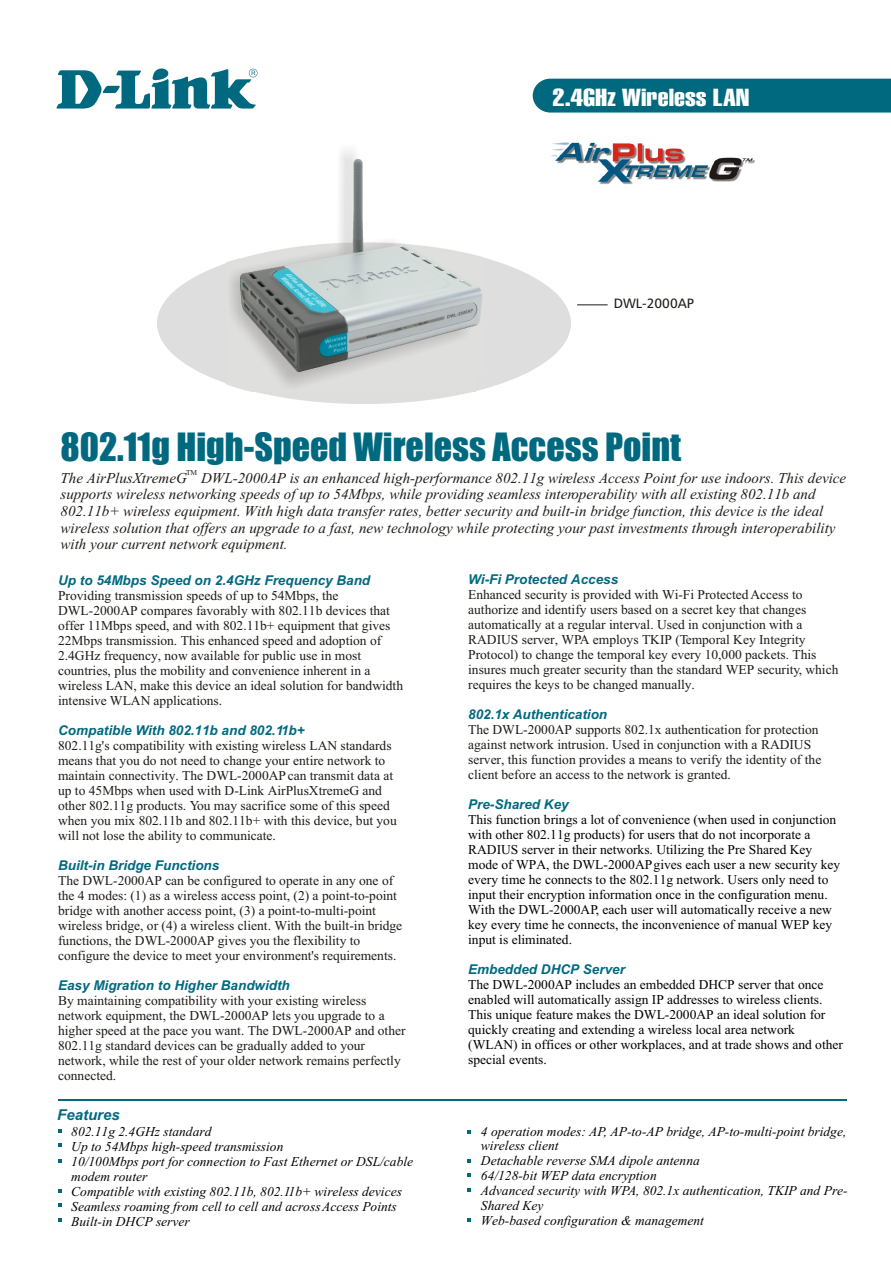
<style>
.page{position:relative;width:891px;height:1263px;background:#fff}
.page>*{position:absolute;margin:0;border:0;box-sizing:border-box;transform-origin:0 0}
.t1{font:36px "Impact";color:#006980}
.t2{font:24px "Swiss 911 X Cm BT";color:#fff;scale:1.34 1}
.t3{font:italic 15px/16.6px "Times New Roman";color:#1f1a17}
.t4{font:italic 700 15px "Arial";color:#006980}
.t5{font:13.5px/15px "Times New Roman";color:#1f1a17}
.t6{font:13.5px/15px "Times New Roman";color:#000}
.t7{font:italic 13.5px/15px "Times New Roman";color:#000}
.t8{font:italic 700 13.5px "Arial";color:#006980}
.t9{font:13.5px "Humnst 777 BT";color:#1f1a17}
.t10{font:7.5px "Times New Roman";color:#1f1a17}
</style>
<div class="page">
<svg style="left:532px;top:78px;width:359px;height:35px;background:#0b6f85"></svg>
<hr style="left:58px;top:1099px;width:789px;height:1px;background:#006980">
<svg style="left:58px;top:1129px;width:3px;height:4px"></svg>
<svg style="left:467px;top:1130px;width:4px;height:4px"></svg>
<svg style="left:58px;top:1203px;width:3px;height:4px"></svg>
<svg style="left:58px;top:1219px;width:4px;height:3px"></svg>
<svg style="left:58px;top:1159px;width:3px;height:4px"></svg>
<svg style="left:467px;top:1218px;width:3px;height:4px"></svg>
<svg style="left:467px;top:1188px;width:4px;height:4px"></svg>
<svg style="left:467px;top:1159px;width:4px;height:4px"></svg>
<svg style="left:467px;top:1173px;width:4px;height:4px"></svg>
<svg style="left:56px;top:68px;width:202px;height:41px"></svg>
<img style="left:551px;top:142px;width:204px;height:43px">
<div style="left:157px;top:243px;width:414px;height:161px;background:#dedede;border-radius:50%"></div>
<hr style="left:577px;top:304px;width:31px;height:1px;background:#1f1a17">
<img style="left:227px;top:149px;width:129px;height:242px">
<img style="left:240px;top:159px;width:242px;height:212px">
<h2 class="t2" style="left:553px;top:88px;width:148px">2.4GHz Wireless LAN</h2>
<p class="t9" style="left:614px;top:298px;width:81px">DWL-2000AP</p>
<h1 class="t1" style="left:61px;top:433px;width:622px">802.11g High-Speed Wireless Access Point</h1>
<p class="t10" style="left:186px;top:470px;width:13px">TM</p>
<p class="t3" style="left:61px;top:471px;width:787px">The AirPlusXtremeG DWL-2000AP is an enhanced high-performance 802.11g wireless Access Point for use indoors. This device supports wireless networking speeds of up to 54Mbps, while providing seamless interoperability with all existing 802.11b and 802.11b+ wireless equipment. With high data transfer rates, better security and built-in bridge function, this device is the ideal wireless solution that offers an upgrade to a fast, new technology while protecting your past investments through interoperability with your current network equipment.</p>
<p class="t8" style="left:58px;top:576px;width:314px">Up to 54Mbps Speed on 2.4GHz Frequency Band</p>
<p class="t8" style="left:468px;top:575px;width:152px">Wi-Fi Protected Access</p>
<p class="t5" style="left:468px;top:589px;width:372px">Enhanced security is provided with Wi-Fi Protected Access to authorize and identify users based on a secret key that changes automatically at a regular interval. Used in conjunction with a RADIUS server, WPA employs TKIP (Temporal Key Integrity Protocol) to change the temporal key every 10,000 packets. This insures much greater security than the standard WEP security, which requires the keys to be changed manually.</p>
<p class="t5" style="left:468px;top:723px;width:355px">The DWL-2000AP supports 802.1x authentication for protection against network intrusion. Used in conjunction with a RADIUS server, this function provides a means to verify the identity of the client before an access to the network is granted.</p>
<p class="t6" style="left:468px;top:813px;width:374px">This function brings a lot of convenience (when used in conjunction with other 802.11g products) for users that do not incorporate a RADIUS server in their networks. Utilizing the Pre Shared Key mode of WPA, the DWL-2000AP gives each user a new security key every time he connects to the 802.11g network. Users only need to input their encryption information once in the configuration menu.<br>With the DWL-2000AP, each user will automatically receive a new key every time he connects, the inconvenience of manual WEP key input is eliminated.</p>
<p class="t6" style="left:468px;top:978px;width:376px">The DWL-2000AP includes an embedded DHCP server that once enabled will automatically assign IP addresses to wireless clients.<br>This unique feature makes the DWL-2000AP an ideal solution for quickly creating and extending a wireless local area network (WLAN) in offices or other workplaces, and at trade shows and other special events.</p>
<p class="t5" style="left:58px;top:590px;width:347px">Providing transmission speeds of up to 54Mbps, the DWL-2000AP compares favorably with 802.11b devices that offer 11Mbps speed, and with 802.11b+ equipment that gives 22Mbps transmission. This enhanced speed and adoption of 2.4GHz frequency, now available for public use in most countries, plus the mobility and convenience inherent in a wireless LAN, make this device an ideal solution for bandwidth intensive WLAN applications.</p>
<p class="t5" style="left:58px;top:739px;width:340px">802.11g's compatibility with existing wireless LAN standards means that you do not need to change your entire network to maintain connectivity. The DWL-2000AP can transmit data at up to 45Mbps when used with D-Link AirPlusXtremeG and other 802.11g products. You may sacrifice some of this speed when you mix 802.11b and 802.11b+ with this device, but you will not lose the ability to communicate.</p>
<p class="t5" style="left:58px;top:874px;width:346px">The DWL-2000AP can be configured to operate in any one of the 4 modes: (1) as a wireless access point, (2) a point-to-point bridge with another access point, (3) a point-to-multi-point wireless bridge, or (4) a wireless client. With the built-in bridge functions, the DWL-2000AP gives you the flexibility to configure the device to meet your environment's requirements.</p>
<p class="t5" style="left:58px;top:994px;width:349px">By maintaining compatibility with your existing wireless network equipment, the DWL-2000AP lets you upgrade to a higher speed at the pace you want. The DWL-2000AP and other 802.11g standard devices can be gradually added to your network, while the rest of your older network remains perfectly connected.</p>
<p class="t8" style="left:468px;top:709px;width:141px">802.1x Authentication</p>
<p class="t8" style="left:58px;top:725px;width:248px">Compatible With 802.11b and 802.11b+</p>
<p class="t8" style="left:468px;top:799px;width:102px">Pre-Shared Key</p>
<p class="t8" style="left:58px;top:860px;width:163px">Built-in Bridge Functions</p>
<p class="t8" style="left:468px;top:964px;width:158px">Embedded DHCP Server</p>
<p class="t8" style="left:58px;top:980px;width:233px">Easy Migration to Higher Bandwidth</p>
<p class="t4" style="left:57px;top:1109px;width:64px">Features</p>
<p class="t7" style="left:71px;top:1125px;width:343px">802.11g 2.4GHz standard<br>Up to 54Mbps high-speed transmission<br>10/100Mbps port for connection to Fast Ethernet or DSL/cable modem router<br>Compatible with existing 802.11b, 802.11b+ wireless devices Seamless roaming from cell to cell and across Access Points Built-in DHCP server</p>
<p class="t7" style="left:481px;top:1125px;width:368px">4 operation modes: AP, AP-to-AP bridge, AP-to-multi-point bridge, wireless client<br>Detachable reverse SMA dipole antenna<br>64/128-bit WEP data encryption<br>Advanced security with WPA, 802.1x authentication, TKIP and Pre-Shared Key<br>Web-based configuration &amp; management</p>
</div>
